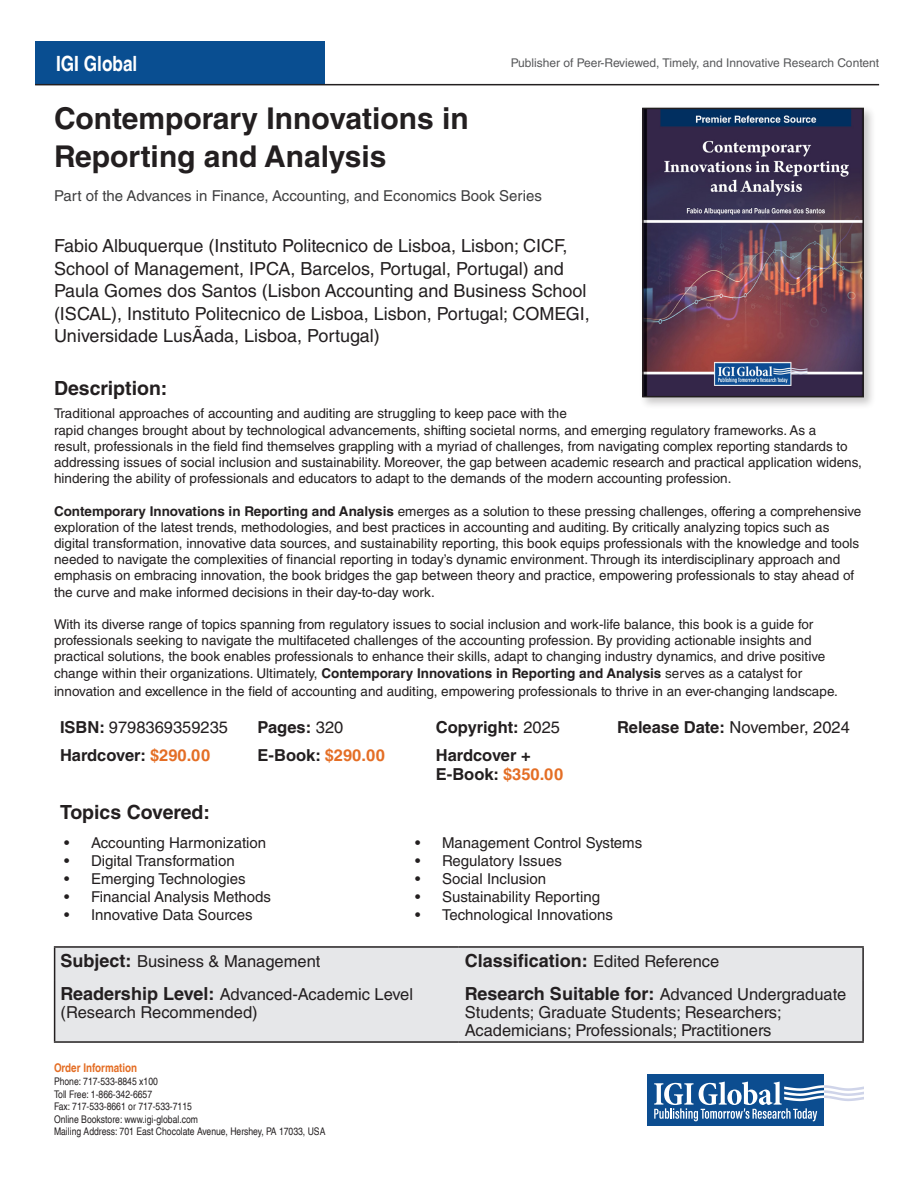
<style>
.page{position:relative;width:918px;height:1188px;background:#fff}
.page>*{position:absolute;margin:0;border:0;box-sizing:border-box;transform-origin:0 0}
.t1{font:700 30px/37.5px "Helvetica LT Std";color:#231f20}
.t2{font:700 condensed 21px "Helvetica LT";color:#fff}
.Description_2{font:700 19.5px "Helvetica LT Std";color:#231f20}
.Description_1{font:700 19.5px "Helvetica LT Std";color:#231f20}
.ISBN{font:18px/22.5px "Helvetica LT Std";color:#231f20}
.Description_2-2{font:700 18px "Helvetica LT Std";color:#231f20}
.Description_2-3{font:16.5px/18px "Helvetica LT Std";color:#231f20}
.Description_2-4{font:700 16.5px/19.8px "Helvetica LT Std";color:#231f20}
.Description_1-2{font:16.5px "Helvetica LT Std";color:#231f20}
.Description_1-3{font:700 16.5px "Helvetica LT Std";color:#231f20}
.t3{font:15px "Helvetica LT Std";color:#231f20}
.ISBN-2{font:15px "Helvetica LT Std";color:#3e3e3f}
.Description_2-5{font:13.5px/16.2px "Helvetica LT Std";color:#231f20}
.t4{font:12px "Helvetica LT Std";color:#57585a}
.t5{font:700 condensed 12px "Helvetica LT";color:#e46e25}
.t6{font:condensed 10.5px/12.6px "Helvetica LT";color:#231f20}
.s1{font-weight:700}
.s2{font-weight:400}
.s3{color:#e46e25}
.s4{font-weight:700;font-size:18px}
.s5{font-weight:400;font-size:16.5px}
</style>
<div class="page">
<div style="left:35px;top:41px;width:290px;height:44px;background:#094e91"></div>
<svg style="left:647px;top:1125px;width:177px;height:1px"></svg>
<div style="left:647px;top:1074px;width:177px;height:51px;background:#0c4d90"></div>
<svg style="left:654px;top:1082px;width:210px;height:39px"></svg>
<hr style="left:35px;top:84px;width:844px;height:1px;background:#231f20">
<div style="left:639px;top:105px;width:237px;height:305px;background:#231f20;opacity:.25"></div>
<img style="left:645px;top:111px;width:216px;height:283px">
<div style="left:642px;top:108px;width:222px;height:289px;border:2px solid #231f20"></div>
<div style="left:55px;top:948px;width:807px;height:93px;background:#e6e7e9"></div>
<hr style="left:54px;top:946px;width:405px;height:2px;background:#231f20">
<hr style="left:54px;top:948px;width:1px;height:32px;background:#231f20">
<hr style="left:459px;top:946px;width:405px;height:2px;background:#231f20">
<hr style="left:862px;top:948px;width:2px;height:32px;background:#231f20">
<hr style="left:54px;top:980px;width:1px;height:61px;background:#231f20">
<hr style="left:862px;top:980px;width:2px;height:61px;background:#231f20">
<hr style="left:54px;top:1041px;width:405px;height:2px;background:#231f20">
<hr style="left:459px;top:1041px;width:405px;height:2px;background:#231f20">
<p class="t2" style="left:56px;top:50px;width:83px">IGI Global</p>
<p class="t4" style="left:511px;top:56px;width:370px">Publisher of Peer-Reviewed, Timely, and Innovative Research Content</p>
<p class="t1" style="left:54px;top:99px;width:416px">Contemporary Innovations in<br>Reporting and Analysis</p>
<p class="ISBN-2" style="left:54px;top:187px;width:489px">Part of the Advances in Finance, Accounting, and Economics Book Series</p>
<p class="ISBN" style="left:54px;top:235px;width:538px">Fabio Albuquerque (Instituto Politecnico de Lisboa, Lisbon; CICF, School of Management, IPCA, Barcelos, Portugal, Portugal) and Paula Gomes dos Santos (Lisbon Accounting and Business School (ISCAL), Instituto Politecnico de Lisboa, Lisbon, Portugal; COMEGI, Universidade LusÃada, Lisboa, Portugal)</p>
<p class="Description_1" style="left:54px;top:377px;width:115px">Description:</p>
<p class="Description_2-5" style="left:54px;top:406px;width:810px">Traditional approaches of accounting and auditing are struggling to keep pace with the<br>rapid changes brought about by technological advancements, shifting societal norms, and emerging regulatory frameworks. As a<br>result, professionals in the field find themselves grappling with a myriad of challenges, from navigating complex reporting standards to addressing issues of social inclusion and sustainability. Moreover, the gap between academic research and practical application widens, hindering the ability of professionals and educators to adapt to the demands of the modern accounting profession.</p>
<p class="Description_2-5" style="left:54px;top:503px;width:809px"><span class="s1">Contemporary Innovations in Reporting and Analysis</span> emerges as a solution to these pressing challenges, offering a comprehensive exploration of the latest trends, methodologies, and best practices in accounting and auditing. By critically analyzing topics such as digital transformation, innovative data sources, and sustainability reporting, this book equips professionals with the knowledge and tools needed to navigate the complexities of financial reporting in today’s dynamic environment. Through its interdisciplinary approach and emphasis on embracing innovation, the book bridges the gap between theory and practice, empowering professionals to stay ahead of the curve and make informed decisions in their day-to-day work.</p>
<p class="Description_2-5" style="left:54px;top:616px;width:773px">With its diverse range of topics spanning from regulatory issues to social inclusion and work-life balance, this book is a guide for professionals seeking to navigate the multifaceted challenges of the accounting profession. By providing actionable insights and practical solutions, the book enables professionals to enhance their skills, adapt to changing industry dynamics, and drive positive change within their organizations. Ultimately, <span class="s1">Contemporary Innovations in Reporting and Analysis</span> serves as a catalyst for</p>
<p class="Description_2-5" style="left:54px;top:683px;width:786px">innovation and excellence in the field of accounting and auditing, empowering professionals to thrive in an ever-changing landscape.</p>
<p class="Description_2-3" style="left:60px;top:718px;width:170px"><span class="s1">ISBN:</span> 9798369359235</p>
<p class="Description_1-3" style="left:258px;top:717px;width:87px">Pages: <span class="s2">320</span></p>
<p class="Description_1-3" style="left:436px;top:717px;width:126px">Copyright: <span class="s2">2025</span></p>
<p class="Description_1-2" style="left:617px;top:718px;width:234px"><span class="s1">Release Date:</span> November, 2024</p>
<p class="Description_2-4" style="left:60px;top:745px;width:152px">Hardcover: <span class="s3">$290.00</span></p>
<p class="Description_2-4" style="left:258px;top:745px;width:129px">E-Book: <span class="s3">$290.00</span></p>
<p class="Description_2-4" style="left:436px;top:745px;width:129px">Hardcover +<br>E-Book: <span class="s3">$350.00</span></p>
<p class="Description_2" style="left:60px;top:800px;width:152px">Topics Covered:</p>
<p class="t3" style="left:64px;top:834px;width:204px">• Accounting Harmonization</p>
<p class="t3" style="left:64px;top:852px;width:172px">• Digital Transformation</p>
<p class="t3" style="left:64px;top:870px;width:183px">• Emerging Technologies</p>
<p class="t3" style="left:64px;top:888px;width:208px">• Financial Analysis Methods</p>
<p class="t3" style="left:64px;top:906px;width:190px">• Innovative Data Sources</p>
<p class="t3" style="left:415px;top:834px;width:229px">• Management Control Systems</p>
<p class="t3" style="left:415px;top:852px;width:148px">• Regulatory Issues</p>
<p class="t3" style="left:415px;top:870px;width:133px">• Social Inclusion</p>
<p class="t3" style="left:415px;top:888px;width:187px">• Sustainability Reporting</p>
<p class="t3" style="left:415px;top:906px;width:200px">• Technological Innovations</p>
<p class="Description_2-3" style="left:61px;top:952px;width:261px"><span class="s4">Subject:</span> Business &amp; Management</p>
<p class="Description_2-2" style="left:465px;top:950px;width:256px">Classification: <span class="s5">Edited Reference</span></p>
<p class="Description_2-3" style="left:61px;top:985px;width:354px"><span class="s4">Readership Level:</span> Advanced-Academic Level (Research Recommended)</p>
<p class="Description_2-3" style="left:465px;top:985px;width:383px"><span class="s4">Research Suitable for:</span> Advanced Undergraduate<br>Students; Graduate Students; Researchers;<br>Academicians; Professionals; Practitioners</p>
<p class="t5" style="left:54px;top:1061px;width:85px">Order Information</p>
<p class="t6" style="left:54px;top:1075px;width:273px">Phone: 717-533-8845 x100<br>Toll Free: 1-866-342-6657<br>Fax: 717-533-8661 or 717-533-7115<br>Online Bookstore: www.igi-global.com<br>Mailing Address: 701 East Chocolate Avenue, Hershey, PA 17033, USA</p>
</div>
